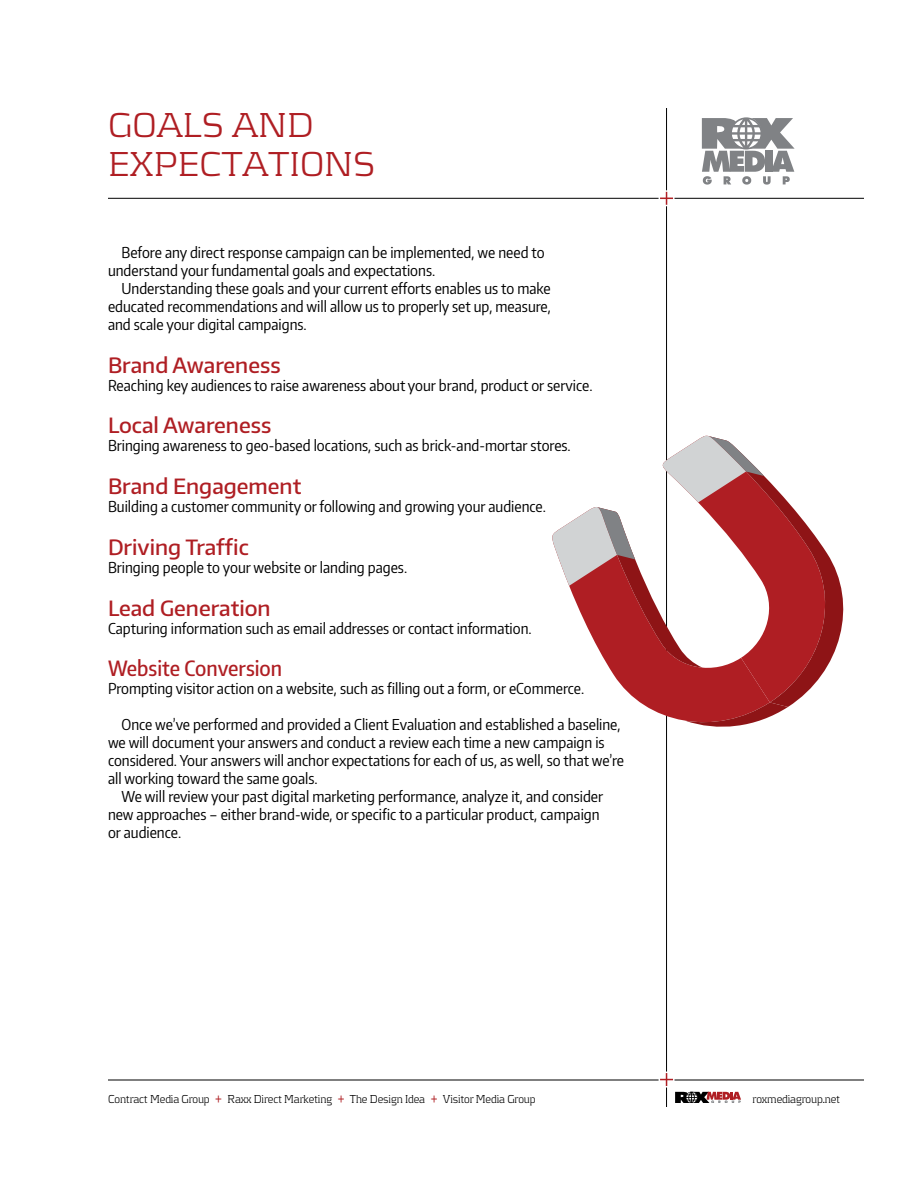
<style>
.page{position:relative;width:918px;height:1188px;background:#fff}
.page>*{position:absolute;margin:0;border:0;box-sizing:border-box;transform-origin:0 0}
.t1{font:300 36px/39px "Kontrapunkt";color:#af1e23}
.t2{font:500 21px "Encode Sans Normal";color:#af1e23}
.t3{font:500 21px "Encode Sans Condensed";color:#af1e23}
.t4{font:15px/18px "Encode Sans Condensed";color:#000}
.t5{font:300 12px "Kontrapunkt";letter-spacing:-.01em;color:#000;scale:.9 1}
.s1{font-size:15px;color:#af1e23}
</style>
<div class="page">
<hr style="left:108px;top:198px;width:756px;height:1px;background:#000">
<hr style="left:108px;top:1080px;width:756px;height:1px;background:#000">
<svg style="left:675px;top:1092px;width:66px;height:11px"></svg>
<hr style="left:666px;top:108px;width:1px;height:999px;background:#000">
<hr style="left:665px;top:190px;width:3px;height:16px;background:#fff">
<hr style="left:659px;top:197px;width:16px;height:3px;background:#fff">
<svg style="left:660px;top:192px;width:13px;height:13px"></svg>
<hr style="left:665px;top:1072px;width:3px;height:16px;background:#fff">
<hr style="left:659px;top:1078px;width:16px;height:3px;background:#fff">
<svg style="left:660px;top:1073px;width:13px;height:13px"></svg>
<svg style="left:702px;top:117px;width:93px;height:68px"></svg>
<svg style="left:552px;top:435px;width:292px;height:292px"></svg>
<h1 class="t1" style="left:108px;top:104px;width:269px">GOALS AND<br>EXPECTATIONS</h1>
<p class="t4" style="left:108px;top:243px;width:438px;text-indent:14px">Before any direct response campaign can be implemented, we need to understand your fundamental goals and expectations.</p>
<p class="t4" style="left:108px;top:279px;width:444px;text-align:justify;text-indent:14px">Understanding these goals and your current efforts enables us to make educated recommendations and will allow us to properly set up, measure, and scale your digital campaigns.</p>
<h2 class="t2" style="left:108px;top:351px;width:174px">Brand Awareness</h2>
<p class="t4" style="left:108px;top:376px;width:486px">Reaching key audiences to raise awareness about your brand, product or service.</p>
<h2 class="t2" style="left:108px;top:412px;width:165px">Local Awareness</h2>
<p class="t4" style="left:108px;top:436px;width:464px">Bringing awareness to geo-based locations, such as brick-and-mortar stores.</p>
<h2 class="t2" style="left:108px;top:473px;width:195px">Brand Engagement</h2>
<p class="t4" style="left:108px;top:497px;width:439px">Building a customer community or following and growing your audience.</p>
<h2 class="t2" style="left:108px;top:533px;width:143px">Driving Traffic</h2>
<p class="t4" style="left:108px;top:558px;width:301px">Bringing people to your website or landing pages.</p>
<h2 class="t2" style="left:108px;top:594px;width:164px">Lead Generation</h2>
<p class="t4" style="left:108px;top:619px;width:425px">Capturing information such as email addresses or contact information.</p>
<h2 class="t3" style="left:108px;top:655px;width:176px">Website Conversion</h2>
<p class="t4" style="left:108px;top:679px;width:478px">Prompting visitor action on a website, such as filling out a form, or eCommerce.</p>
<p class="t4" style="left:108px;top:715px;width:518px;text-indent:14px">Once we’ve performed and provided a Client Evaluation and established a baseline, we will document your answers and conduct a review each time a new campaign is considered. Your answers will anchor expectations for each of us, as well, so that we’re all working toward the same goals.</p>
<p class="t4" style="left:108px;top:787px;width:497px;text-indent:14px">We will review your past digital marketing performance, analyze it, and consider new approaches – either brand-wide, or specific to a particular product, campaign or audience.</p>
<p class="t5" style="left:108px;top:1092px;width:477px">Contract Media Group <span class="s1">+</span> Raxx Direct Marketing <span class="s1">+</span> The Design Idea <span class="s1">+</span> Visitor Media Group</p>
<p class="t5" style="left:753px;top:1092px;width:99px">roxmediagroup.net</p>
</div>
